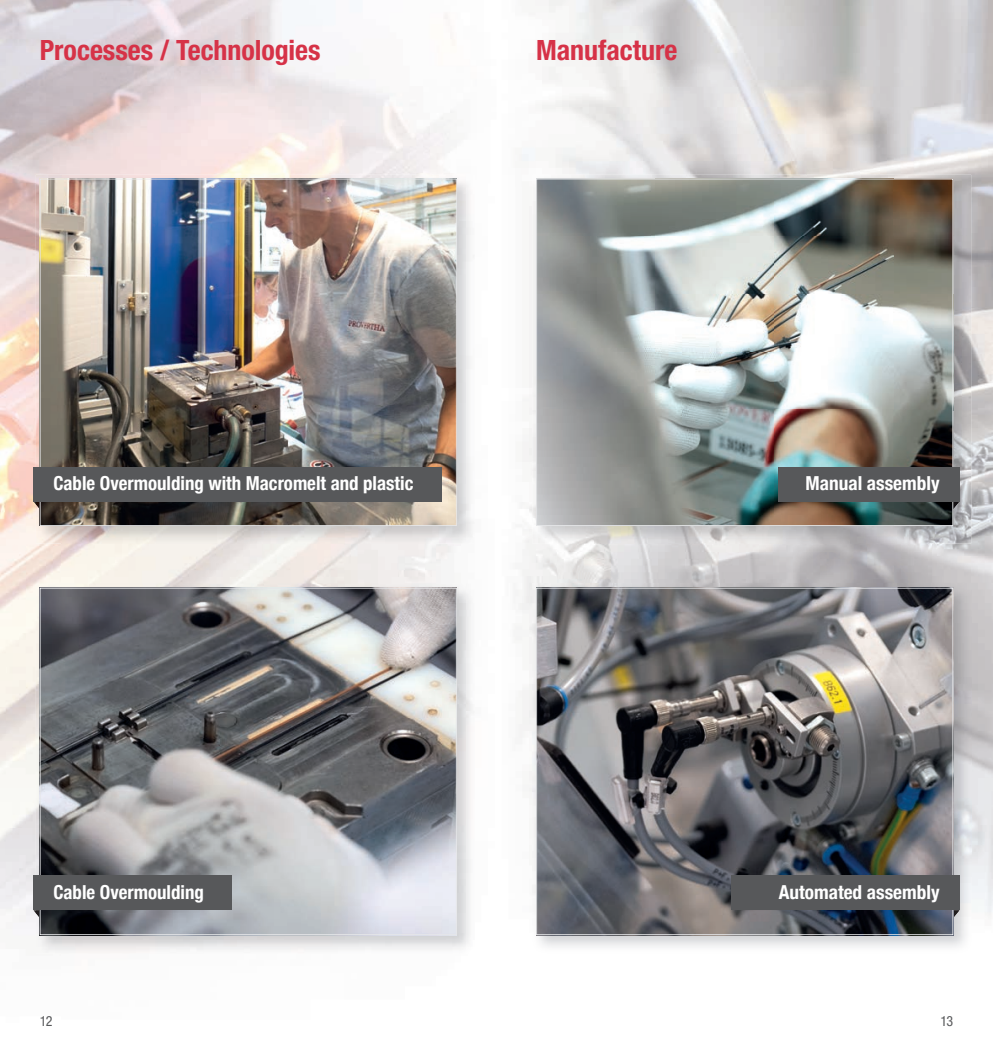
<style>
.page{position:relative;width:993px;height:1042px;background:#fff}
.page>*{position:absolute;margin:0;border:0;box-sizing:border-box;transform-origin:0 0}
.t1{font:700 condensed 28px "Helvetica Neue";color:#d63247}
.t2{font:700 condensed 19.25px "Helvetica Neue";color:#fff}
.t3{font:condensed 14px "Helvetica Neue LT";color:#57585a}
</style>
<div class="page">
<img style="left:0;top:183px;width:61px;height:740px">
<img style="left:930px;top:187px;width:62px;height:730px">
<img style="left:557px;top:543px;width:373px;height:41px">
<img style="left:532px;top:584px;width:438px;height:363px">
<img style="left:952px;top:910px;width:7px;height:9px">
<svg style="left:536px;top:588px;width:416px;height:347px;background:#6d6d6f"></svg>
<img style="left:532px;top:175px;width:438px;height:61px">
<img style="left:908px;top:236px;width:62px;height:307px">
<img style="left:594px;top:526px;width:314px;height:17px">
<img style="left:952px;top:294px;width:1px;height:116px">
<svg style="left:952px;top:501px;width:7px;height:9px"></svg>
<img style="left:536px;top:179px;width:416px;height:347px">
<img style="left:36px;top:584px;width:438px;height:369px">
<svg style="left:33px;top:910px;width:7px;height:9px"></svg>
<svg style="left:40px;top:588px;width:416px;height:347px;background:#8a8b8e"></svg>
<img style="left:36px;top:175px;width:438px;height:368px">
<svg style="left:33px;top:501px;width:7px;height:9px"></svg>
<img style="left:40px;top:179px;width:416px;height:347px">
<div style="left:33px;top:875px;width:199px;height:35px;background:#57585a"></div>
<div style="left:33px;top:467px;width:408px;height:34px;background:#57585a"></div>
<div style="left:730px;top:875px;width:229px;height:35px;background:#57585a"></div>
<div style="left:777px;top:467px;width:182px;height:34px;background:#57585a"></div>
<h1 class="t1" style="left:40px;top:33px;width:282px">Processes / Technologies</h1>
<h1 class="t1" style="left:536px;top:33px;width:143px">Manufacture</h1>
<p class="t2" style="left:53px;top:467px;width:361px">Cable Overmoulding with Macromelt and plastic</p>
<p class="t2" style="left:53px;top:876px;width:152px">Cable Overmoulding</p>
<p class="t2" style="left:805px;top:467px;width:135px">Manual assembly</p>
<p class="t2" style="left:778px;top:876px;width:162px">Automated assembly</p>
<p class="t3" style="left:40px;top:1012px;width:14px">12</p>
<p class="t3" style="left:940px;top:1012px;width:14px">13</p>
</div>
